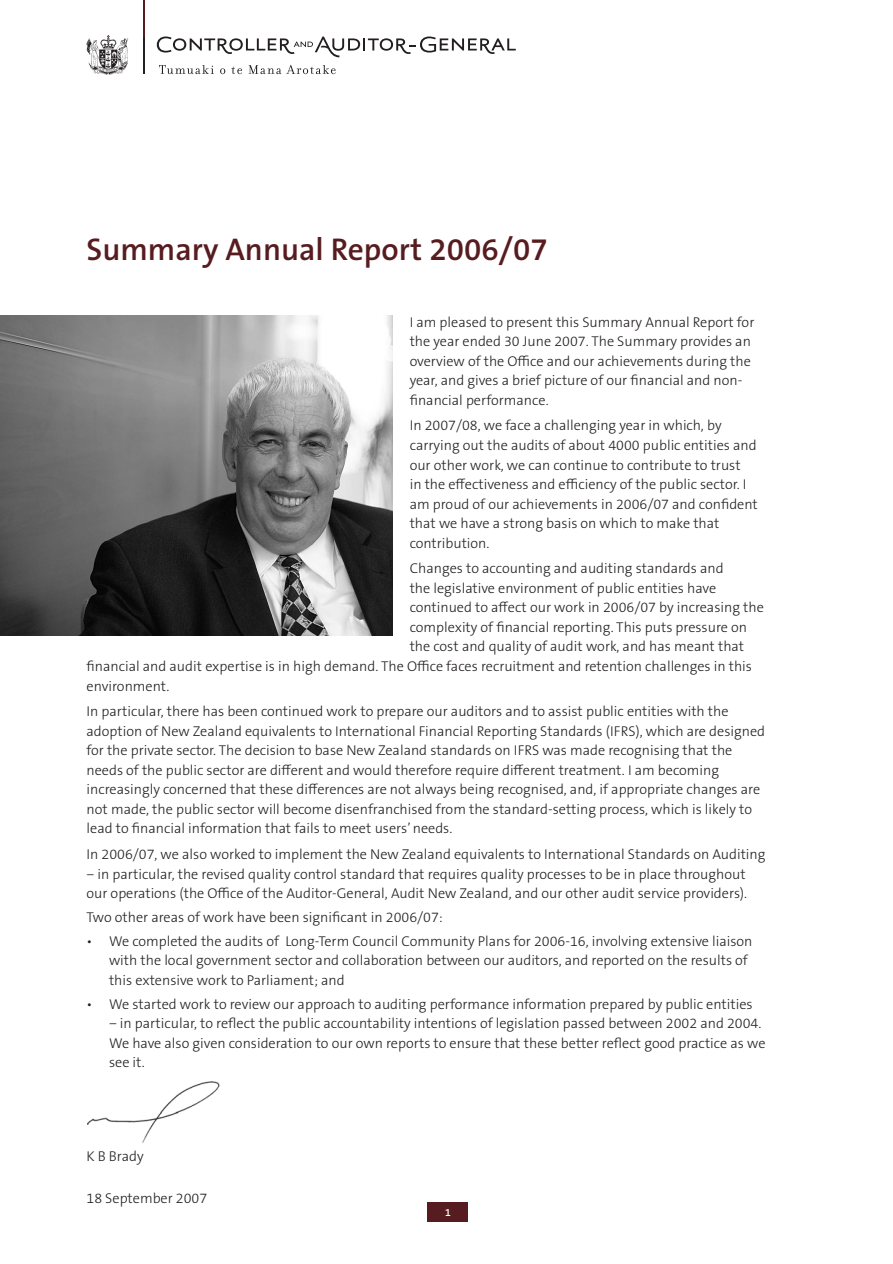
<style>
.page{position:relative;width:893px;height:1264px;background:#fff}
.page>*{position:absolute;margin:0;border:0;box-sizing:border-box;transform-origin:0 0}
.t1{font:600 31.5px "The Sans OT6";color:#571c1f}
.t2{font:300 14.25px/19.5px "The Sans OT3";color:#231f20}
.t3{font:600 10.5px "The Sans OT6";color:#fff}
</style>
<div class="page">
<div style="left:428px;top:1202px;width:40px;height:19px;background:#571c1f"></div>
<img style="left:87px;top:1081px;width:132px;height:61px">
<img style="left:0;top:316px;width:393px;height:319px">
<svg style="left:86px;top:35px;width:42px;height:40px"></svg>
<hr style="left:143px;top:0;width:1px;height:38px;background:#571c1f">
<hr style="left:143px;top:38px;width:1px;height:36px;background:#231f20">
<svg style="left:157px;top:37px;width:359px;height:20px"></svg>
<svg style="left:159px;top:65px;width:55px;height:9px"></svg>
<svg style="left:220px;top:68px;width:5px;height:6px"></svg>
<svg style="left:231px;top:67px;width:11px;height:7px"></svg>
<svg style="left:249px;top:65px;width:87px;height:9px"></svg>
<h1 class="t1" style="left:87px;top:236px;width:463px">Summary Annual Report 2006/07</h1>
<p class="t2" style="left:410px;top:313px;width:346px">I am pleased to present this Summary Annual Report for the year ended 30 June 2007. The Summary provides an overview of the Office and our achievements during the year, and gives a brief picture of our financial and non&shy;financial performance.</p>
<p class="t2" style="left:410px;top:417px;width:350px">In 2007/08, we face a challenging year in which, by carrying out the audits of about 4000 public entities and our other work, we can continue to contribute to trust<br>in the effectiveness and efficiency of the public sector. I am proud of our achievements in 2006/07 and confident that we have a strong basis on which to make that contribution.</p>
<p class="t2" style="left:410px;top:560px;width:315px">Changes to accounting and auditing standards and</p>
<p class="t2" style="left:410px;top:579px;width:308px">the legislative environment of public entities have</p>
<p class="t2" style="left:410px;top:599px;width:356px">continued to affect our work in 2006/07 by increasing the</p>
<p class="t2" style="left:410px;top:618px;width:339px">complexity of financial reporting. This puts pressure on</p>
<p class="t2" style="left:410px;top:638px;width:336px">the cost and quality of audit work, and has meant that</p>
<p class="t2" style="left:87px;top:657px;width:667px">financial and audit expertise is in high demand. The Office faces recruitment and retention challenges in this</p>
<p class="t2" style="left:87px;top:677px;width:84px">environment.</p>
<p class="t2" style="left:87px;top:703px;width:680px">In particular, there has been continued work to prepare our auditors and to assist public entities with the adoption of New Zealand equivalents to International Financial Reporting Standards (IFRS), which are designed for the private sector. The decision to base New Zealand standards on IFRS was made recognising that the needs of the public sector are different and would therefore require different treatment. I am becoming increasingly concerned that these differences are not always being recognised, and, if appropriate changes are not made, the public sector will become disenfranchised from the standard-setting process, which is likely to lead to financial information that fails to meet users’ needs.</p>
<p class="t2" style="left:87px;top:846px;width:680px">In 2006/07, we also worked to implement the New Zealand equivalents to International Standards on Auditing − in particular, the revised quality control standard that requires quality processes to be in place throughout our operations (the Office of the Auditor-General, Audit New Zealand, and our other audit service providers).</p>
<p class="t2" style="left:87px;top:908px;width:358px">Two other areas of work have been significant in 2006/07:</p>
<p class="t2" style="left:109px;top:932px;width:645px;text-indent:-22px">• We completed the audits of Long-Term Council Community Plans for 2006-16, involving extensive liaison with the local government sector and collaboration between our auditors, and reported on the results of this extensive work to Parliament; and</p>
<p class="t2" style="left:109px;top:995px;width:658px;text-indent:-22px">• We started work to review our approach to auditing performance information prepared by public entities<br>− in particular, to reflect the public accountability intentions of legislation passed between 2002 and 2004.<br>We have also given consideration to our own reports to ensure that these better reflect good practice as we see it.</p>
<p class="t2" style="left:87px;top:1147px;width:59px">K B Brady</p>
<p class="t2" style="left:87px;top:1189px;width:122px">18 September 2007</p>
<p class="t3" style="left:445px;top:1208px;width:7px">1</p>
</div>
